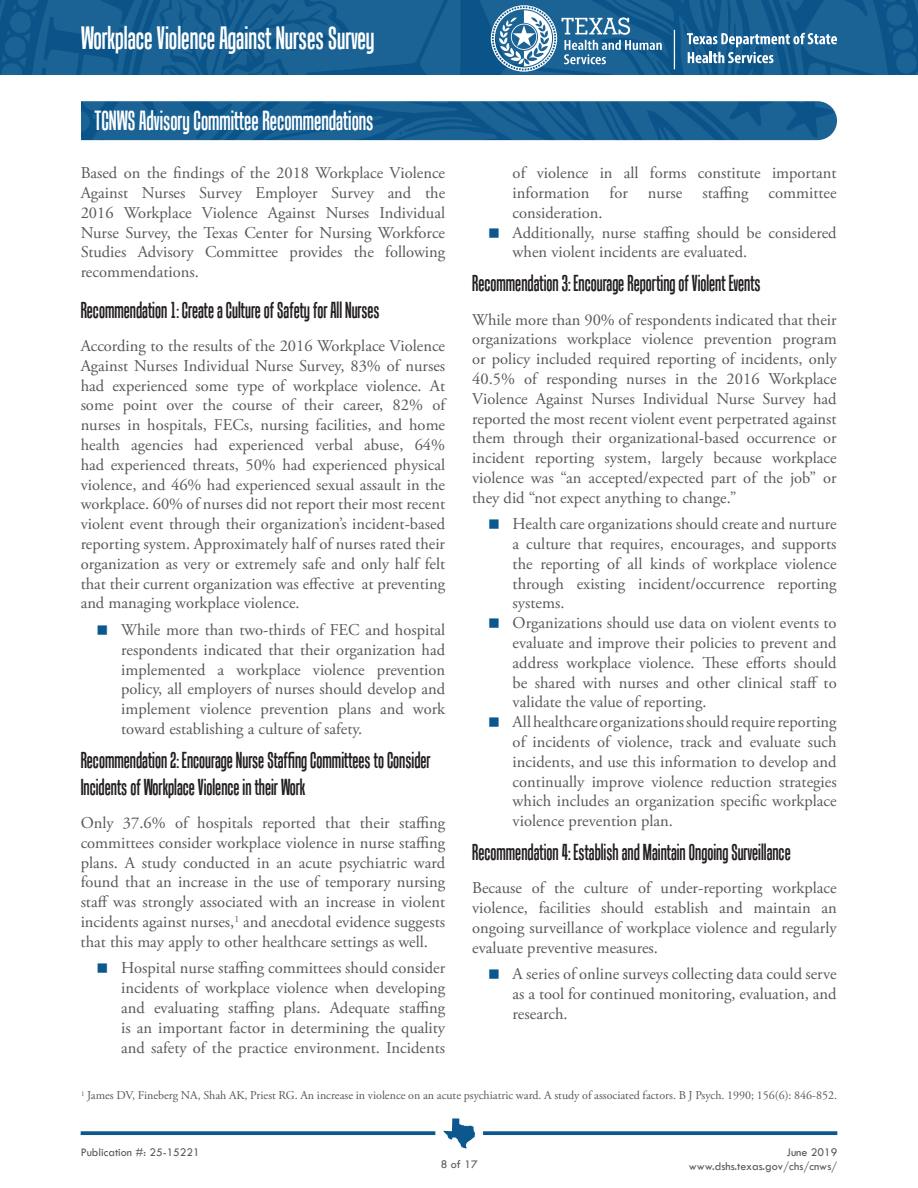
<style>
.page{position:relative;width:918px;height:1188px;background:#fff}
.page>*{position:absolute;margin:0;border:0;box-sizing:border-box;transform-origin:0 0}
.t1{font:31.5px "Tandelle";color:#fff}
.t2{font:27px "Tandelle";color:#fff}
.t3{font:22.5px/27px "Tandelle";color:#231f20}
.t4{font:16.5px/19.8px "Adobe Garamond Pro";color:#57585a;text-align:justify}
.t5{font:12px "Adobe Garamond Pro";color:#57585a}
.t6{font:12px "Tw Cen";color:#57585a}
</style>
<div class="page">
<svg style="left:81px;top:1131px;width:354px;height:4px"></svg>
<svg style="left:443px;top:1118px;width:32px;height:31px"></svg>
<svg style="left:483px;top:1131px;width:354px;height:4px"></svg>
<svg style="left:0;top:0;width:918px;height:75px;background:#246798"></svg>
<svg style="left:81px;top:101px;width:756px;height:39px;background:#175e91"></svg>
<h1 class="t1" style="left:81px;top:20px;width:295px">Workplace Violence Against Nurses Survey</h1>
<h2 class="t2" style="left:94px;top:106px;width:281px">TCNWS Advisory Committee Recommendations</h2>
<p class="t4" style="left:81px;top:164px;width:366px">Based on the findings of the 2018 Workplace Violence Against Nurses Survey Employer Survey and the 2016 Workplace Violence Against Nurses Individual Nurse Survey, the Texas Center for Nursing Workforce Studies Advisory Committee provides the following recommendations.</p>
<h3 class="t3" style="left:81px;top:296px;width:301px">Recommendation 1: Create a Culture of Safety for All Nurses</h3>
<p class="t4" style="left:81px;top:337px;width:366px">According to the results of the 2016 Workplace Violence Against Nurses Individual Nurse Survey, 83% of nurses had experienced some type of workplace violence. At some point over the course of their career, 82% of nurses in hospitals, FECs, nursing facilities, and home health agencies had experienced verbal abuse, 64% had experienced threats, 50% had experienced physical violence, and 46% had experienced sexual assault in the workplace. 60% of nurses did not report their most recent violent event through their organization’s incident-based reporting system. Approximately half of nurses rated their organization as very or extremely safe and only half felt that their current organization was effective at preventing and managing workplace violence.</p>
<p class="t4" style="left:121px;top:620px;width:326px">While more than two-thirds of FEC and hospital respondents indicated that their organization had implemented a workplace violence prevention policy, all employers of nurses should develop and implement violence prevention plans and work toward establishing a culture of safety.</p>
<h3 class="t3" style="left:81px;top:746px;width:352px">Recommendation 2: Encourage Nurse Staffing Committees to Consider<br>Incidents of Workplace Violence in their Work</h3>
<p class="t4" style="left:81px;top:814px;width:366px">Only 37.6% of hospitals reported that their staffing committees consider workplace violence in nurse staffing plans. A study conducted in an acute psychiatric ward found that an increase in the use of temporary nursing staff was strongly associated with an increase in violent incidents against nurses,<sup>1</sup> and anecdotal evidence suggests that this may apply to other healthcare settings as well.</p>
<p class="t4" style="left:121px;top:959px;width:326px">Hospital nurse staffing committees should consider incidents of workplace violence when developing and evaluating staffing plans. Adequate staffing is an important factor in determining the quality and safety of the practice environment. Incidents</p>
<p class="t4" style="left:513px;top:164px;width:326px">of violence in all forms constitute important information for nurse staffing committee consideration.</p>
<p class="t4" style="left:513px;top:223px;width:325px">Additionally, nurse staffing should be considered when violent incidents are evaluated.</p>
<h3 class="t3" style="left:472px;top:270px;width:290px">Recommendation 3: Encourage Reporting of Violent Events</h3>
<p class="t4" style="left:472px;top:310px;width:366px">While more than 90% of respondents indicated that their organizations workplace violence prevention program or policy included required reporting of incidents, only 40.5% of responding nurses in the 2016 Workplace Violence Against Nurses Individual Nurse Survey had reported the most recent violent event perpetrated against them through their organizational-based occurrence or incident reporting system, largely because workplace violence was “an accepted/expected part of the job” or they did “not expect anything to change.”</p>
<p class="t4" style="left:513px;top:515px;width:326px">Health care organizations should create and nurture a culture that requires, encourages, and supports the reporting of all kinds of workplace violence through existing incident/occurrence reporting systems.</p>
<p class="t4" style="left:513px;top:614px;width:326px">Organizations should use data on violent events to evaluate and improve their policies to prevent and address workplace violence. These efforts should be shared with nurses and other clinical staff to validate the value of reporting.</p>
<p class="t4" style="left:513px;top:713px;width:326px">All healthcare organizations should require reporting of incidents of violence, track and evaluate such incidents, and use this information to develop and continually improve violence reduction strategies which includes an organization specific workplace violence prevention plan.</p>
<h3 class="t3" style="left:472px;top:838px;width:320px">Recommendation 4: Establish and Maintain Ongoing Surveillance</h3>
<p class="t4" style="left:472px;top:879px;width:366px">Because of the culture of under-reporting workplace violence, facilities should establish and maintain an ongoing surveillance of workplace violence and regularly evaluate preventive measures.</p>
<p class="t4" style="left:513px;top:965px;width:326px">A series of online surveys collecting data could serve as a tool for continued monitoring, evaluation, and research.</p>
<p class="t5" style="left:81px;top:1088px;width:758px"><sup>1</sup> James DV, Fineberg NA, Shah AK, Priest RG. An increase in violence on an acute psychiatric ward. A study of associated factors. B J Psych. 1990; 156(6): 846-852.</p>
<p class="t6" style="left:81px;top:1145px;width:121px">Publication #: 25-15221</p>
<p class="t6" style="left:786px;top:1145px;width:52px">June 2019</p>
<p class="t6" style="left:441px;top:1157px;width:38px">8 of 17</p>
<p class="t6" style="left:689px;top:1159px;width:150px">www.dshs.texas.gov/chs/cnws/</p>
</div>
